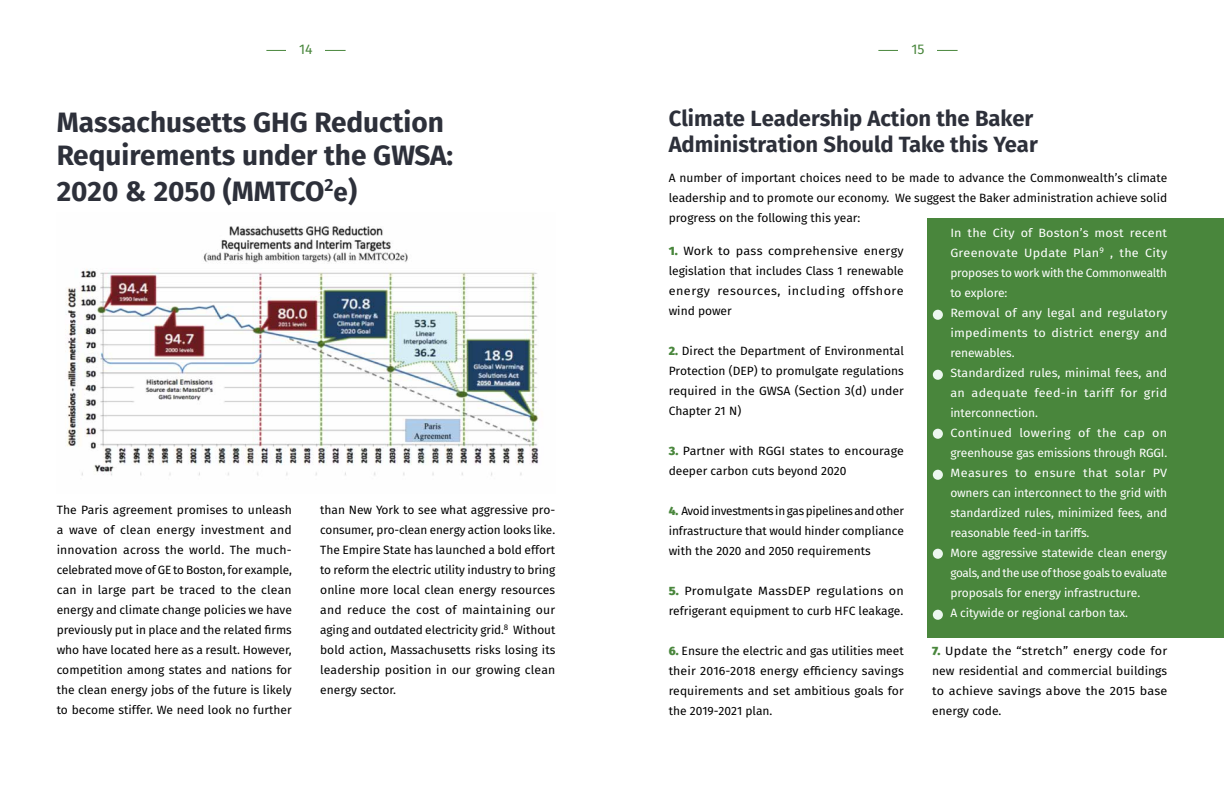
<style>
.page{position:relative;width:1224px;height:792px;background:#fff}
.page>*{position:absolute;margin:0;border:0;box-sizing:border-box;transform-origin:0 0}
.t1{font:700 28px/33.6px "Fira Sans";color:#2d303a}
.t2{font:700 22px/26.4px "Fira Sans";color:#2d303a}
.t3{font:14px "Fira Sans";color:#49863c}
.t4{font:12px/20px "Fira Sans";color:#000;text-align:justify}
.t5{font:12px/20px "Fira Sans";letter-spacing:-.01em;color:#fff;scale:1.05 1}
.t6{font:12px/20px "Fira Sans";color:#000;text-align:justify;scale:1.05 1}
.s1{font-size:26px}
.s2{font-weight:800;color:#49863c}
</style>
<div class="page">
<hr style="left:266px;top:50px;width:80px;height:1px;background:#49863c">
<hr style="left:878px;top:50px;width:80px;height:1px;background:#49863c">
<div style="left:287px;top:41px;width:38px;height:19px;background:#fff"></div>
<div style="left:899px;top:41px;width:38px;height:19px;background:#fff"></div>
<div style="left:927px;top:218px;width:297px;height:420px;background:#49863c"></div>
<div style="left:933px;top:310px;width:10px;height:10px;background:#edf7f0;border-radius:50%"></div>
<div style="left:933px;top:370px;width:10px;height:10px;background:#edf7f0;border-radius:50%"></div>
<div style="left:933px;top:429px;width:10px;height:10px;background:#edf7f0;border-radius:50%"></div>
<div style="left:933px;top:470px;width:10px;height:10px;background:#edf7f0;border-radius:50%"></div>
<div style="left:933px;top:549px;width:10px;height:10px;background:#edf7f0;border-radius:50%"></div>
<div style="left:933px;top:610px;width:10px;height:10px;background:#edf7f0;border-radius:50%"></div>
<img style="left:65px;top:225px;width:474px;height:251px">
<p class="t3" style="left:299px;top:39px;width:15px">14</p>
<p class="t3" style="left:911px;top:39px;width:15px">15</p>
<h1 class="t1" style="left:57px;top:105px;width:398px">Massachusetts GHG Reduction<br>Requirements under the GWSA:</h1>
<h1 class="t1" style="left:57px;top:175px;width:302px">2020 &amp; 2050 (MMTCO<sup>2</sup><span class="s1">e</span>)</h1>
<p class="t4" style="left:57px;top:500px;width:237px">The Paris agreement promises to unleash a wave of clean energy investment and innovation across the world. The much&shy;celebrated move of GE to Boston, for example, can in large part be traced to the clean energy and climate change policies we have previously put in place and the related firms who have located here as a result. However, competition among states and nations for the clean energy jobs of the future is likely to become stiffer. We need look no further</p>
<p class="t4" style="left:320px;top:500px;width:237px">than New York to see what aggressive pro&shy;consumer, pro-clean energy action looks like.<br>The Empire State has launched a bold effort to reform the electric utility industry to bring online more local clean energy resources and reduce the cost of maintaining our aging and outdated electricity grid.<sup>8</sup> Without bold action, Massachusetts risks losing its leadership position in our growing clean energy sector.</p>
<h2 class="t2" style="left:669px;top:105px;width:371px">Climate Leadership Action the Baker<br>Administration Should Take this Year</h2>
<p class="t4" style="left:669px;top:168px;width:500px">A number of important choices need to be made to advance the Commonwealth’s climate leadership and to promote our economy. We suggest the Baker administration achieve solid progress on the following this year:</p>
<p class="t6" style="left:669px;top:241px;width:225px"><span class="s2">1.</span> Work to pass comprehensive energy legislation that includes Class 1 renewable energy resources, including offshore wind power</p>
<p class="t4" style="left:669px;top:341px;width:237px"><span class="s2">2.</span> Direct the Department of Environmental Protection (DEP) to promulgate regulations required in the GWSA (Section 3(d) under Chapter 21 N)</p>
<p class="t4" style="left:669px;top:441px;width:237px"><span class="s2">3.</span> Partner with RGGI states to encourage deeper carbon cuts beyond 2020</p>
<p class="t4" style="left:669px;top:501px;width:237px"><span class="s2">4.</span> Avoid investments in gas pipelines and other infrastructure that would hinder compliance with the 2020 and 2050 requirements</p>
<p class="t6" style="left:669px;top:581px;width:225px"><span class="s2">5.</span> Promulgate MassDEP regulations on refrigerant equipment to curb HFC leakage.</p>
<p class="t4" style="left:669px;top:641px;width:237px"><span class="s2">6.</span> Ensure the electric and gas utilities meet their 2016-2018 energy efficiency savings requirements and set ambitious goals for the 2019-2021 plan.</p>
<p class="t5" style="left:950px;top:223px;width:208px">In the City of Boston’s most recent Greenovate Update Plan<sup>9</sup> , the City proposes to work with the Commonwealth to explore:<br>Removal of any legal and regulatory impediments to district energy and renewables.<br>Standardized rules, minimal fees, and an adequate feed-in tariff for grid interconnection.<br>Continued lowering of the cap on greenhouse gas emissions through RGGI.<br>Measures to ensure that solar PV owners can interconnect to the grid with standardized rules, minimized fees, and reasonable feed-in tariffs.<br>More aggressive statewide clean energy goals, and the use of those goals to evaluate proposals for energy infrastructure.<br>A citywide or regional carbon tax.</p>
<p class="t6" style="left:932px;top:641px;width:226px"><span class="s2">7.</span> Update the “stretch” energy code for new residential and commercial buildings to achieve savings above the 2015 base energy code.</p>
</div>
